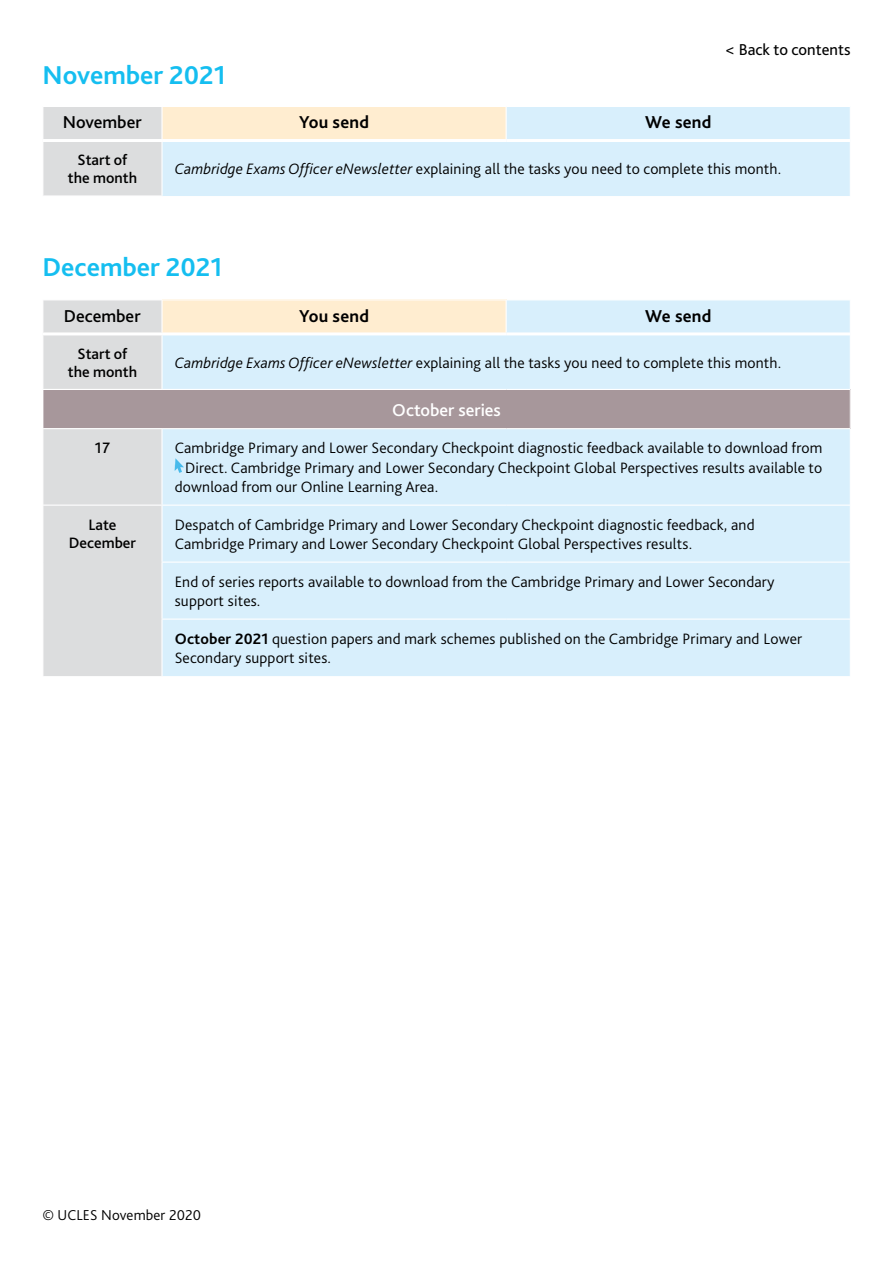
<style>
.page{position:relative;width:893px;height:1263px;background:#fff}
.page>*{position:absolute;margin:0;border:0;box-sizing:border-box;transform-origin:0 0}
.Monthly_diary_headin{font:700 27px "Bliss Pro";color:#15bef0}
.Monthly_diary_send_r{font:700 18px "Bliss Pro";letter-spacing:.01em;color:#000}
.Monthly_diary_header{font:500 18px "Bliss Pro";color:#000}
.Monthly_diary_headin-2{font:500 18px "Bliss Pro";color:#fff}
.Key_Links_heading{font:16.5px "Bliss Pro";color:#000}
.Monthly_diary_body_t{font:300 15.75px/19.5px "Bliss Pro";letter-spacing:.01em;color:#000}
.Dates{font:500 15.75px/18px "Bliss Pro";color:#000;text-align:center}
.Footer_monthly_calen{font:300 15px "Bliss Pro";letter-spacing:.01em;color:#000}
.s1{font-style:italic}
.s2{font-weight:700}
</style>
<div class="page">
<div style="left:44px;top:107px;width:117px;height:88px;background:#dcddde"></div>
<svg style="left:163px;top:107px;width:687px;height:89px;background:#dfeef3"></svg>
<hr style="left:506px;top:107px;width:1px;height:32px;background:#fff">
<hr style="left:43px;top:139px;width:119px;height:3px;background:#fff">
<hr style="left:162px;top:139px;width:344px;height:3px;background:#fff">
<hr style="left:506px;top:139px;width:344px;height:3px;background:#fff">
<div style="left:44px;top:301px;width:117px;height:88px;background:#dcddde"></div>
<div style="left:163px;top:301px;width:687px;height:375px;background:#d8effc"></div>
<div style="left:43px;top:389px;width:807px;height:40px;background:#a7979b"></div>
<div style="left:44px;top:429px;width:117px;height:247px;background:#dcddde"></div>
<hr style="left:506px;top:300px;width:1px;height:32px;background:#fff">
<hr style="left:43px;top:389px;width:119px;height:1px;background:#fff">
<hr style="left:162px;top:389px;width:344px;height:1px;background:#fff">
<hr style="left:506px;top:389px;width:344px;height:1px;background:#fff">
<hr style="left:43px;top:428px;width:119px;height:1px;background:#fff">
<hr style="left:162px;top:428px;width:344px;height:1px;background:#fff">
<hr style="left:506px;top:428px;width:344px;height:1px;background:#fff">
<hr style="left:43px;top:505px;width:119px;height:1px;background:#fff">
<hr style="left:161px;top:561px;width:345px;height:2px;background:#fff">
<hr style="left:506px;top:561px;width:344px;height:2px;background:#fff">
<hr style="left:161px;top:618px;width:345px;height:2px;background:#fff">
<hr style="left:506px;top:618px;width:344px;height:2px;background:#fff">
<hr style="left:43px;top:332px;width:119px;height:3px;background:#fff">
<hr style="left:162px;top:332px;width:344px;height:3px;background:#fff">
<hr style="left:506px;top:332px;width:344px;height:3px;background:#fff">
<hr style="left:162px;top:505px;width:344px;height:1px;background:#fff">
<hr style="left:506px;top:505px;width:344px;height:1px;background:#fff">
<hr style="left:43px;top:390px;width:1px;height:39px;background:#fff">
<svg style="left:175px;top:458px;width:9px;height:15px"></svg>
<p class="Key_Links_heading" style="left:726px;top:39px;width:126px">&lt; Back to contents</p>
<p class="Monthly_diary_headin" style="left:43px;top:59px;width:185px">November 2021</p>
<p class="Monthly_diary_header" style="left:63px;top:111px;width:80px">November</p>
<p class="Monthly_diary_send_r" style="left:299px;top:111px;width:71px">You send</p>
<p class="Monthly_diary_send_r" style="left:645px;top:111px;width:68px">We send</p>
<p class="Dates" style="left:68px;top:151px;width:71px">Start of the month</p>
<p class="Monthly_diary_body_t" style="left:175px;top:159px;width:608px"><span class="s1">Cambridge Exams Officer eNewsletter</span> explaining all the tasks you need to complete this month.</p>
<p class="Monthly_diary_headin" style="left:43px;top:250px;width:181px">December 2021</p>
<p class="Monthly_diary_header" style="left:64px;top:305px;width:78px">December</p>
<p class="Monthly_diary_send_r" style="left:299px;top:305px;width:71px">You send</p>
<p class="Monthly_diary_send_r" style="left:645px;top:305px;width:68px">We send</p>
<p class="Dates" style="left:68px;top:344px;width:71px">Start of the month</p>
<p class="Monthly_diary_body_t" style="left:175px;top:353px;width:608px"><span class="s1">Cambridge Exams Officer eNewsletter</span> explaining all the tasks you need to complete this month.</p>
<p class="Monthly_diary_headin-2" style="left:392px;top:399px;width:110px">October series</p>
<p class="Dates" style="left:95px;top:439px;width:17px">17</p>
<p class="Monthly_diary_body_t" style="left:175px;top:438px;width:649px">Cambridge Primary and Lower Secondary Checkpoint diagnostic feedback available to download from</p>
<p class="Monthly_diary_body_t" style="left:185px;top:458px;width:639px">Direct. Cambridge Primary and Lower Secondary Checkpoint Global Perspectives results available to</p>
<p class="Monthly_diary_body_t" style="left:175px;top:477px;width:265px">download from our Online Learning Area.</p>
<p class="Dates" style="left:69px;top:516px;width:69px">Late<br>December</p>
<p class="Monthly_diary_body_t" style="left:175px;top:515px;width:581px">Despatch of Cambridge Primary and Lower Secondary Checkpoint diagnostic feedback, and<br>Cambridge Primary and Lower Secondary Checkpoint Global Perspectives results.</p>
<p class="Monthly_diary_body_t" style="left:175px;top:572px;width:601px">End of series reports available to download from the Cambridge Primary and Lower Secondary support sites.</p>
<p class="Monthly_diary_body_t" style="left:175px;top:629px;width:629px"><span class="s2">October 2021</span> question papers and mark schemes published on the Cambridge Primary and Lower<br>Secondary support sites.</p>
<p class="Footer_monthly_calen" style="left:43px;top:1206px;width:160px">© UCLES November 2020</p>
</div>
